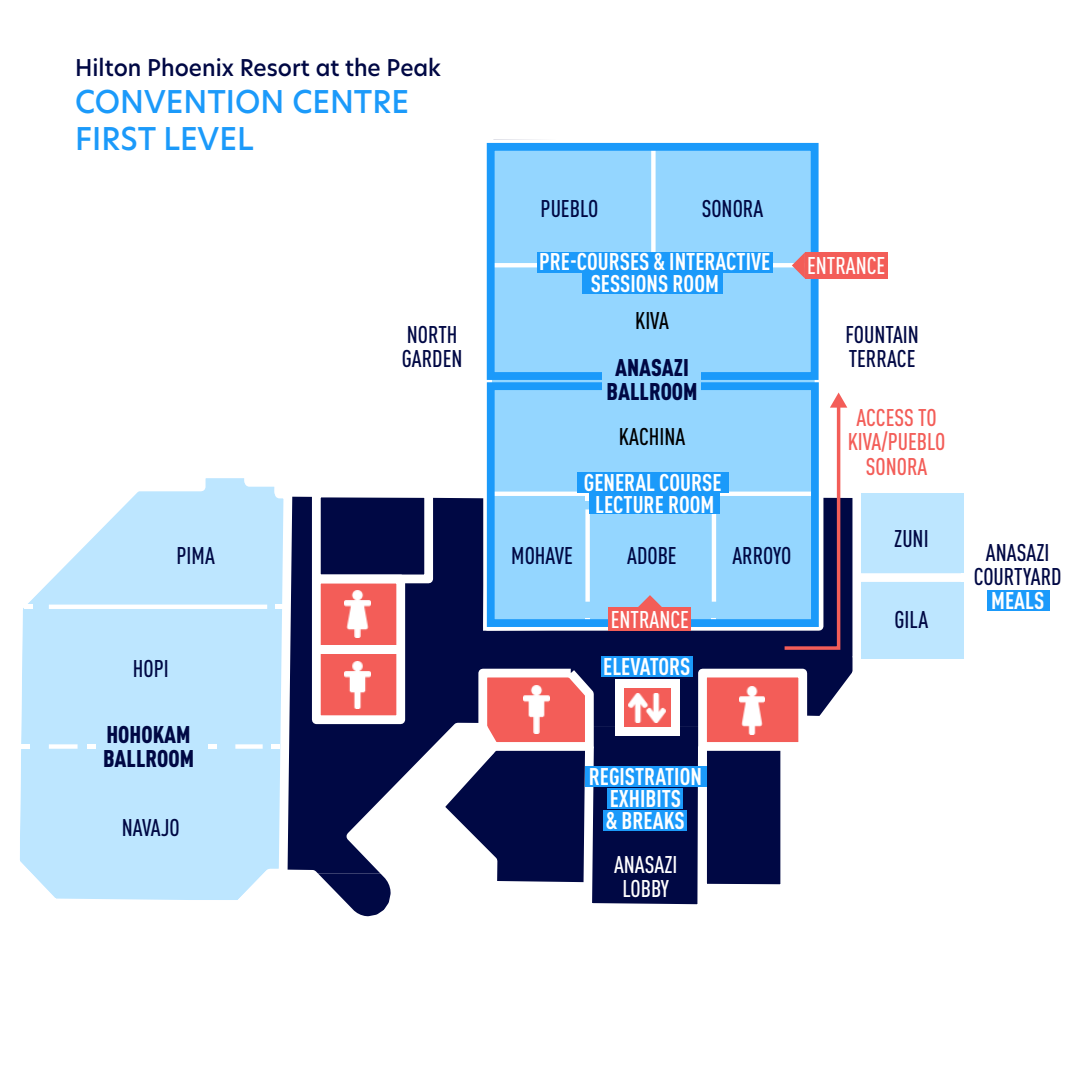
<style>
.page{position:relative;width:1071px;height:1071px;background:#fff}
.page>*{position:absolute;margin:0;border:0;box-sizing:border-box;transform-origin:0 0}
.t1{font:500 30.8px/37.1px "New Hero";color:#1b9afa}
.t2{font:700 condensed 23.8px/21.9px "DINOT";color:#fff;text-align:center}
.t3{font:500 condensed 23.8px/23.8px "DINOT";color:#000844}
.t4{font:900 condensed 23.8px/23.8px "DINOT";color:#000844}
.t5{font:500 condensed 23.8px/23.8px "DINOT";color:#fff;text-align:center}
.t6{font:500 condensed 23.8px/24.5px "DINOT";color:#f35d58;text-align:center}
.t7{font:500 condensed 23.8px "DINOT";color:#000}
.t8{font:500 22.75px "New Hero";color:#000844}
</style>
<div class="page">
<div style="left:496px;top:631px;width:285px;height:38px;background:#000844"></div>
<div style="left:702px;top:746px;width:83px;height:142px;background:#000844"></div>
<div style="left:702px;top:673px;width:101px;height:73px;background:#f35d58"></div>
<div style="left:487px;top:144px;width:331px;height:482px;background:#94d6ff"></div>
<div style="left:483px;top:139px;width:340px;height:492px;border:9px solid #fff"></div>
<svg style="left:297px;top:464px;width:199px;height:453px"></svg>
<div style="left:698px;top:742px;width:91px;height:151px;border:9px solid #fff"></div>
<svg style="left:20px;top:478px;width:277px;height:422px;background:#c2e4fa"></svg>
<div style="left:698px;top:669px;width:109px;height:82px;border:9px solid #fff"></div>
<svg style="left:427px;top:661px;width:284px;height:256px"></svg>
<div style="left:312px;top:575px;width:93px;height:149px;border:9px solid #fff"></div>
<div style="left:312px;top:489px;width:121px;height:94px;border:9px solid #fff"></div>
<hr style="left:490px;top:492px;width:326px;height:4px;background:#fff">
<hr style="left:490px;top:263px;width:326px;height:4px;background:#fff">
<div style="left:651px;top:148px;width:5px;height:120px;background:#fff"></div>
<hr style="left:712px;top:509px;width:4px;height:93px;background:#fff">
<div style="left:585px;top:509px;width:5px;height:93px;background:#fff"></div>
<div style="left:585px;top:492px;width:5px;height:9px;background:#fff"></div>
<div style="left:24px;top:604px;width:8px;height:5px;background:#fff"></div>
<hr style="left:49px;top:605px;width:218px;height:4px;background:#fff">
<div style="left:275px;top:604px;width:9px;height:5px;background:#fff"></div>
<svg style="left:21px;top:744px;width:9px;height:4px"></svg>
<div style="left:49px;top:744px;width:29px;height:5px;background:#fff"></div>
<svg style="left:87px;top:744px;width:9px;height:4px"></svg>
<div style="left:316px;top:645px;width:85px;height:9px;background:#fff"></div>
<svg style="left:208px;top:744px;width:9px;height:4px"></svg>
<div style="left:235px;top:744px;width:28px;height:5px;background:#fff"></div>
<svg style="left:272px;top:744px;width:8px;height:4px"></svg>
<div style="left:615px;top:727px;width:64px;height:9px;background:#fff"></div>
<div style="left:615px;top:688px;width:8px;height:39px;background:#fff"></div>
<div style="left:615px;top:679px;width:64px;height:9px;background:#fff"></div>
<div style="left:671px;top:688px;width:9px;height:39px;background:#fff"></div>
<img style="left:523px;top:685px;width:26px;height:49px">
<img style="left:345px;top:661px;width:25px;height:48px">
<img style="left:739px;top:686px;width:26px;height:49px">
<img style="left:345px;top:590px;width:25px;height:48px">
<img style="left:628px;top:693px;width:37px;height:29px">
<div style="left:487px;top:143px;width:332px;height:237px;border:8px solid #1b9afa"></div>
<div style="left:487px;top:382px;width:332px;height:245px;border:8px solid #1b9afa"></div>
<div style="left:602px;top:355px;width:98px;height:46px;background:#94d6ff"></div>
<div style="left:538px;top:252px;width:235px;height:21px;background:#1b9afa"></div>
<div style="left:583px;top:273px;width:140px;height:20px;background:#1b9afa"></div>
<div style="left:577px;top:472px;width:152px;height:21px;background:#1b9afa"></div>
<div style="left:589px;top:493px;width:131px;height:21px;background:#1b9afa"></div>
<div style="left:585px;top:766px;width:121px;height:21px;background:#1b9afa"></div>
<div style="left:607px;top:788px;width:76px;height:20px;background:#1b9afa"></div>
<div style="left:603px;top:810px;width:84px;height:21px;background:#1b9afa"></div>
<div style="left:987px;top:590px;width:63px;height:21px;background:#1b9afa"></div>
<div style="left:601px;top:656px;width:91px;height:21px;background:#1b9afa"></div>
<div style="left:609px;top:607px;width:82px;height:24px;background:#f35d58"></div>
<div style="left:805px;top:252px;width:83px;height:26px;background:#f35d58"></div>
<svg style="left:638px;top:595px;width:24px;height:12px"></svg>
<svg style="left:792px;top:252px;width:13px;height:26px"></svg>
<svg style="left:781px;top:393px;width:183px;height:336px"></svg>
<p class="t8" style="left:75px;top:52px;width:367px">Hilton Phoenix Resort at the Peak</p>
<p class="t1" style="left:75px;top:83px;width:336px">CONVENTION CENTRE<br>FIRST LEVEL</p>
<p class="t3" style="left:541px;top:197px;width:59px">PUEBLO</p>
<p class="t3" style="left:702px;top:197px;width:63px">SONORA</p>
<p class="t3" style="left:402px;top:322px;width:62px">NORTH<br>GARDEN</p>
<p class="t2" style="left:539px;top:251px;width:233px">PRE-COURSES &amp; INTERACTIVE<br>SESSIONS ROOM</p>
<p class="t7" style="left:635px;top:306px;width:35px">KIVA</p>
<p class="t4" style="left:607px;top:355px;width:93px;text-align:center">ANASAZI<br>BALLROOM</p>
<p class="t7" style="left:619px;top:422px;width:68px">KACHINA</p>
<p class="t2" style="left:584px;top:471px;width:139px">GENERAL COURSE<br>LECTURE ROOM</p>
<p class="t3" style="left:177px;top:543px;width:40px">PIMA</p>
<p class="t3" style="left:511px;top:543px;width:63px">MOHAVE</p>
<p class="t3" style="left:627px;top:543px;width:51px">ADOBE</p>
<p class="t3" style="left:732px;top:543px;width:61px">ARROYO</p>
<p class="t5" style="left:807px;top:253px;width:80px">ENTRANCE</p>
<p class="t3" style="left:845px;top:322px;width:75px">FOUNTAIN<br>TERRACE</p>
<p class="t6" style="left:848px;top:405px;width:99px">ACCESS TO<br>KIVA/PUEBLO<br>SONORA</p>
<p class="t3" style="left:894px;top:526px;width:36px">ZUNI</p>
<p class="t3" style="left:133px;top:656px;width:37px">HOPI</p>
<p class="t5" style="left:611px;top:607px;width:80px">ENTRANCE</p>
<p class="t2" style="left:603px;top:655px;width:89px">ELEVATORS</p>
<p class="t3" style="left:895px;top:608px;width:35px">GILA</p>
<p class="t4" style="left:103px;top:723px;width:93px">HOHOKAM<br>BALLROOM</p>
<p class="t3" style="left:122px;top:816px;width:59px">NAVAJO</p>
<p class="t2" style="left:589px;top:765px;width:115px">REGISTRATION<br>EXHIBITS<br>&amp; BREAKS</p>
<p class="t5" style="left:614px;top:852px;width:65px">ANASAZI<br>LOBBY</p>
<p class="t3" style="left:974px;top:540px;width:89px;text-align:center">ANASAZI<br>COURTYARD</p>
<p class="t2" style="left:991px;top:589px;width:54px">MEALS</p>
</div>
